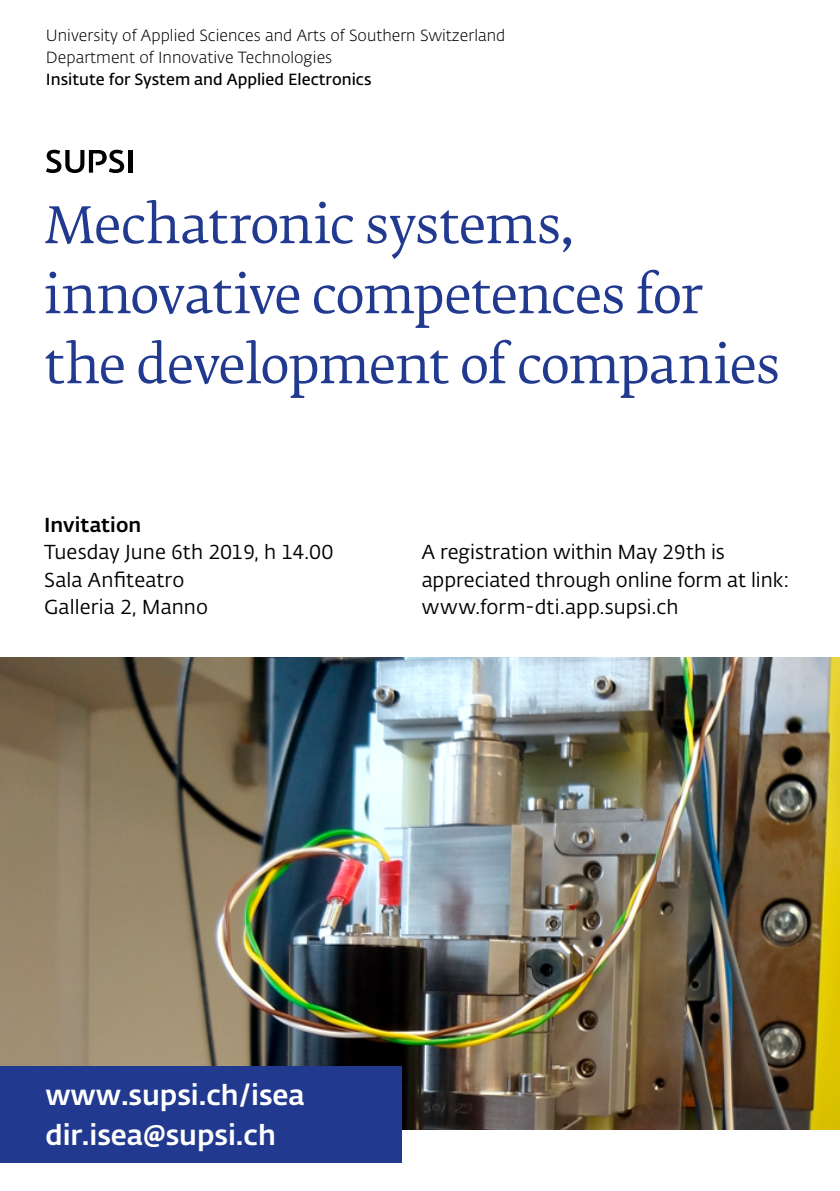
<style>
.page{position:relative;width:840px;height:1191px;background:#fff}
.page>*{position:absolute;margin:0;border:0;box-sizing:border-box;transform-origin:0 0}
.t1{font:50px/70px "SUPSI Fedra Serif";letter-spacing:-.02em;color:#213a8f}
.t2{font:500 28px/40px "SUPSI Fedra Sans";color:#fff}
.t3{font:20px/27.6px "SUPSI Fedra Sans";color:#000}
.t4{font:500 20px "SUPSI Fedra Sans";color:#000}
.t5{font:300 16px/22px "SUPSI Fedra Sans";color:#000}
.t6{font:600 16px "SUPSI Fedra Sans";color:#000}
</style>
<div class="page">
<img style="left:0;top:657px;width:839px;height:472px">
<div style="left:0;top:1066px;width:401px;height:96px;background:#213a8f"></div>
<hr style="left:129px;top:150px;width:4px;height:23px;background:#000">
<svg style="left:46px;top:150px;width:78px;height:23px"></svg>
<p class="t5" style="left:46px;top:24px;width:460px">University of Applied Sciences and Arts of Southern Switzerland<br>Department of Innovative Technologies</p>
<p class="t6" style="left:46px;top:68px;width:327px">Insitute for System and Applied Electronics</p>
<h1 class="t1" style="left:44px;top:191px;width:736px">Mechatronic systems, innovative competences for the development of companies</h1>
<p class="t4" style="left:44px;top:509px;width:98px">Invitation</p>
<p class="t3" style="left:44px;top:538px;width:290px">Tuesday June 6th 2019, h 14.00<br>Sala Anfiteatro<br>Galleria 2, Manno</p>
<p class="t3" style="left:421px;top:538px;width:369px">A registration within May 29th is appreciated through online form at link: www.form-dti.app.supsi.ch</p>
<h2 class="t2" style="left:45px;top:1073px;width:261px">www.supsi.ch/isea dir.isea@supsi.ch</h2>
</div>
